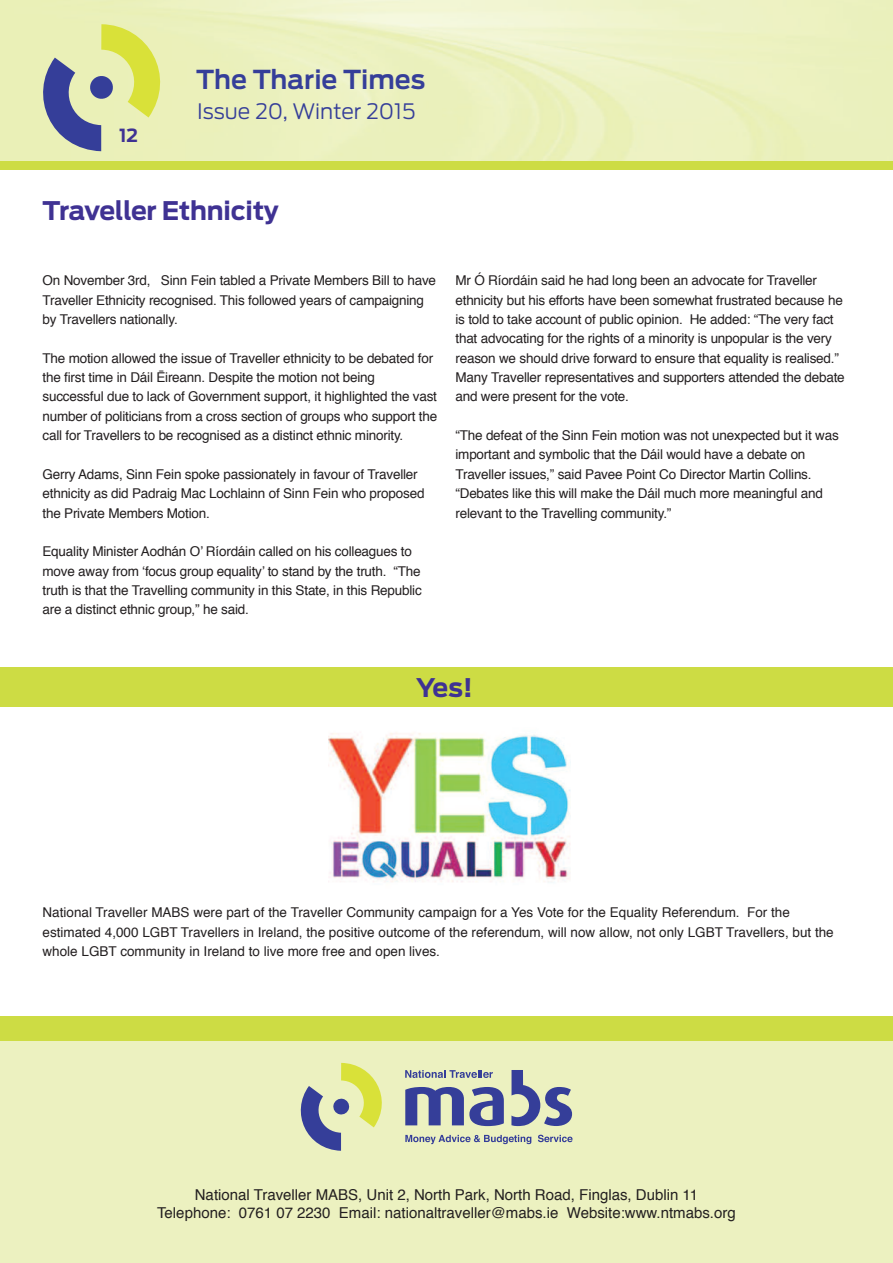
<style>
.page{position:relative;width:893px;height:1263px;background:#fff}
.page>*{position:absolute;margin:0;border:0;box-sizing:border-box;transform-origin:0 0}
.t1{font:600 25.95px "Ford Antenna";color:#353e99}
.t2{font:700 25.5px "Ford Antenna";letter-spacing:-.01em;color:#3f3293}
.t3{font:300 21.15px "Ford Antenna";color:#353e99}
.t4{font:700 18px "Ford Antenna";color:#3f3293}
.t5{font:15px/18px "Helvetica";color:#231f20;text-align:center}
.t6{font:13.5px/19.4px "Helvetica";letter-spacing:-.015em;color:#231f20}
</style>
<div class="page">
<img style="left:0;top:0;width:893px;height:162px">
<svg style="left:43px;top:24px;width:135px;height:127px;background:#c7ce9f"></svg>
<div style="left:0;top:162px;width:893px;height:8px;background:#cddc44"></div>
<img style="left:329px;top:732px;width:242px;height:150px">
<div style="left:0;top:668px;width:893px;height:39px;background:#cddc44"></div>
<div style="left:0;top:1038px;width:893px;height:225px;background:#ecf1c0"></div>
<div style="left:0;top:1016px;width:893px;height:25px;background:#cddc44"></div>
<svg style="left:405px;top:1087px;width:99px;height:39px"></svg>
<svg style="left:511px;top:1070px;width:61px;height:56px"></svg>
<svg style="left:301px;top:1063px;width:81px;height:88px"></svg>
<svg style="left:405px;top:1070px;width:88px;height:8px"></svg>
<svg style="left:405px;top:1135px;width:126px;height:9px"></svg>
<svg style="left:538px;top:1135px;width:34px;height:7px"></svg>
<h3 class="t4" style="left:119px;top:129px;width:21px">12</h3>
<h1 class="t1" style="left:196px;top:69px;width:231px">The Tharie Times</h1>
<h3 class="t3" style="left:197px;top:104px;width:220px">Issue 20, Winter 2015</h3>
<h2 class="t2" style="left:43px;top:201px;width:238px">Traveller Ethnicity</h2>
<p class="t6" style="left:43px;top:272px;width:395px">On November 3rd, Sinn Fein tabled a Private Members Bill to have<br>Traveller Ethnicity recognised. This followed years of campaigning by Travellers nationally.</p>
<p class="t6" style="left:43px;top:349px;width:396px">The motion allowed the issue of Traveller ethnicity to be debated for the first time in Dáil Ēireann. Despite the motion not being successful due to lack of Government support, it highlighted the vast number of politicians from a cross section of groups who support the call for Travellers to be recognised as a distinct ethnic minority.</p>
<p class="t6" style="left:43px;top:465px;width:383px">Gerry Adams, Sinn Fein spoke passionately in favour of Traveller ethnicity as did Padraig Mac Lochlainn of Sinn Fein who proposed the Private Members Motion.</p>
<p class="t6" style="left:43px;top:543px;width:381px">Equality Minister Aodhán O’ Ríordáin called on his colleagues to move away from ‘focus group equality’ to stand by the truth. “The truth is that the Travelling community in this State, in this Republic are a distinct ethnic group,” he said.</p>
<p class="t6" style="left:455px;top:272px;width:391px">Mr Ó Ríordáin said he had long been an advocate for Traveller ethnicity but his efforts have been somewhat frustrated because he is told to take account of public opinion. He added: “The very fact that advocating for the rights of a minority is unpopular is the very reason we should drive forward to ensure that equality is realised.” Many Traveller representatives and supporters attended the debate and were present for the vote.</p>
<p class="t6" style="left:455px;top:427px;width:385px">“The defeat of the Sinn Fein motion was not unexpected but it was important and symbolic that the Dáil would have a debate on Traveller issues,” said Pavee Point Co Director Martin Collins. “Debates like this will make the Dáil much more meaningful and relevant to the Travelling community.”</p>
<h2 class="t2" style="left:416px;top:678px;width:59px">Yes!</h2>
<p class="t6" style="left:43px;top:904px;width:793px">National Traveller MABS were part of the Traveller Community campaign for a Yes Vote for the Equality Referendum. For the estimated 4,000 LGBT Travellers in Ireland, the positive outcome of the referendum, will now allow, not only LGBT Travellers, but the whole LGBT community in Ireland to live more free and open lives.</p>
<p class="t5" style="left:157px;top:1187px;width:580px">National Traveller MABS, Unit 2, North Park, North Road, Finglas, Dublin 11<br>Telephone: 0761 07 2230 Email: nationaltraveller@mabs.ie Website:www.ntmabs.org</p>
</div>
